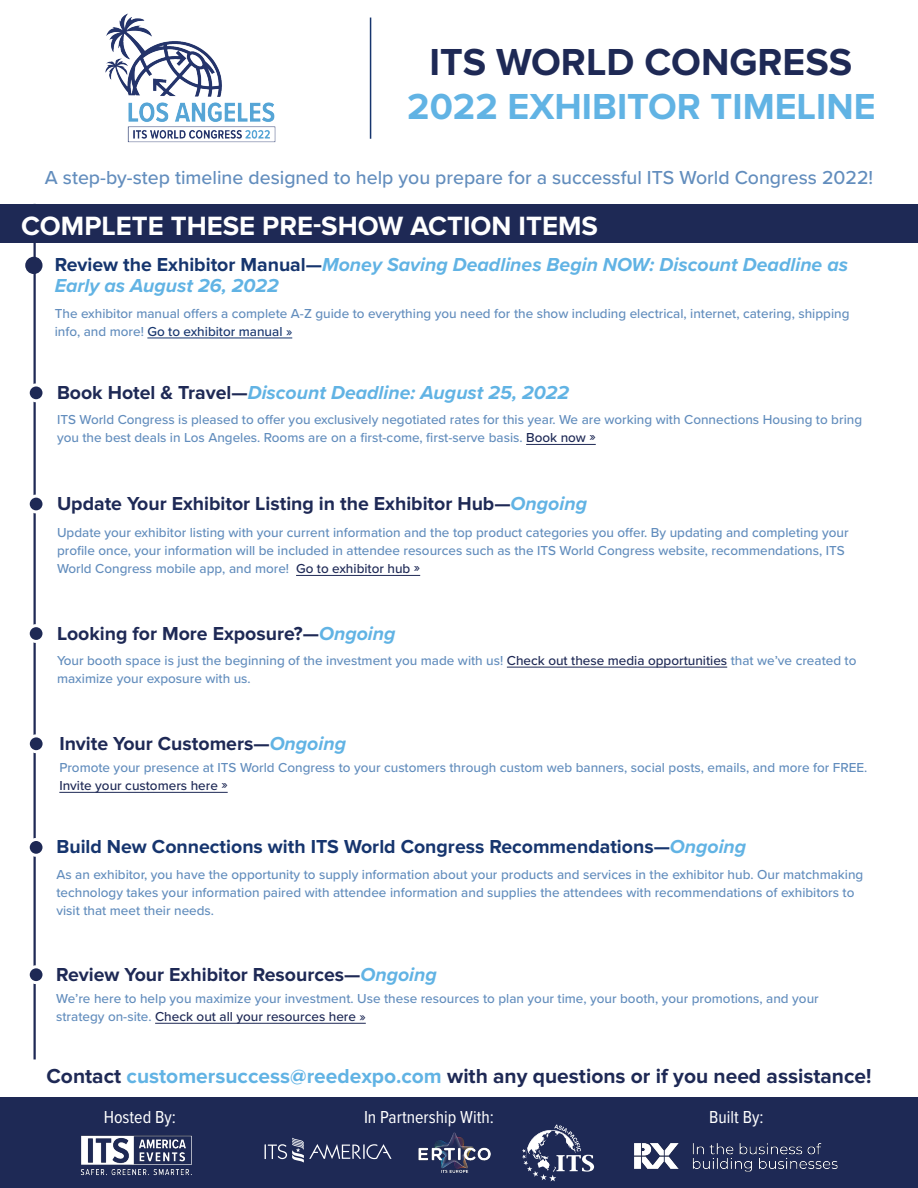
<style>
.page{position:relative;width:918px;height:1188px;background:#fff}
.page>*{position:absolute;margin:0;border:0;box-sizing:border-box;transform-origin:0 0}
.t1{font:700 39px "Proxima Nova";color:#1e2955}
.t2{font:700 37.5px "Proxima Nova";color:#61b3e4}
.t3{font:700 27.45px "Proxima Nova";color:#fff}
.t4{font:700 21px "Proxima Nova";color:#1e2955}
.t5{font:700 19.5px "Proxima Nova";color:#1e2955}
.t6{font:italic 700 19.5px/21px "Proxima Nova";color:#61b3e4}
.t7{font:500 19.5px "Proxima Nova";color:#628dbd}
.t8{font:700 19.5px "Proxima Nova";color:#16356e}
.t9{font:18px "Proxima Nova Cond";color:#fff}
.t10{font:500 13.5px/18px "Proxima Nova";color:#628dbd}
.s1{font-style:normal;color:#16356e}
.s2{color:#16356e}
.s3{font-style:normal;color:#1e2955}
.s4{color:#1e2955}
.s5{font-style:italic;color:#61b3e4}
.s6{color:#61b3e4}
</style>
<div class="page">
<hr style="left:370px;top:18px;width:1px;height:121px;background:#16356e">
<img style="left:105px;top:13px;width:171px;height:130px">
<div style="left:0;top:204px;width:918px;height:39px;background:#1e2955"></div>
<hr style="left:34px;top:204px;width:2px;height:855px;background:#1e2955">
<hr style="left:526px;top:444px;width:70px;height:1px;background:#1e2955">
<svg style="left:28px;top:385px;width:16px;height:16px"></svg>
<div style="left:27px;top:383px;width:19px;height:19px;border:3px solid #fff;border-radius:50%"></div>
<div style="left:28px;top:967px;width:16px;height:16px;background:#1e2955;border-radius:50%"></div>
<div style="left:27px;top:965px;width:19px;height:19px;border:3px solid #fff;border-radius:50%"></div>
<hr style="left:155px;top:1023px;width:211px;height:1px;background:#1e2955">
<hr style="left:296px;top:575px;width:124px;height:1px;background:#1e2955">
<div style="left:28px;top:496px;width:16px;height:16px;background:#1e2955;border-radius:50%"></div>
<div style="left:27px;top:495px;width:19px;height:18px;border:3px solid #fff;border-radius:50%"></div>
<div style="left:28px;top:839px;width:16px;height:16px;background:#1e2955;border-radius:50%"></div>
<div style="left:27px;top:838px;width:19px;height:19px;border:3px solid #fff;border-radius:50%"></div>
<hr style="left:59px;top:792px;width:169px;height:1px;background:#1e2955">
<div style="left:28px;top:736px;width:16px;height:16px;background:#1e2955;border-radius:50%"></div>
<div style="left:27px;top:734px;width:19px;height:19px;border:3px solid #fff;border-radius:50%"></div>
<hr style="left:507px;top:667px;width:220px;height:1px;background:#1e2955">
<div style="left:28px;top:626px;width:16px;height:15px;background:#1e2955;border-radius:50%"></div>
<div style="left:27px;top:624px;width:19px;height:19px;border:3px solid #fff;border-radius:50%"></div>
<hr style="left:147px;top:338px;width:145px;height:1px;background:#16356e">
<div style="left:26px;top:257px;width:16px;height:16px;background:#1e2955;border-radius:50%"></div>
<div style="left:25px;top:257px;width:18px;height:17px;border:2px solid #1e2955;border-radius:50%"></div>
<div style="left:0;top:1097px;width:918px;height:91px;background:#1e2955"></div>
<img style="left:80px;top:1135px;width:112px;height:41px">
<svg style="left:265px;top:1138px;width:127px;height:25px"></svg>
<img style="left:418px;top:1132px;width:73px;height:41px">
<svg style="left:522px;top:1125px;width:72px;height:56px"></svg>
<img style="left:635px;top:1143px;width:203px;height:29px">
<h1 class="t1" style="left:430px;top:39px;width:424px">ITS WORLD CONGRESS</h1>
<h2 class="t2" style="left:407px;top:85px;width:470px">2022 EXHIBITOR TIMELINE</h2>
<p class="t7" style="left:45px;top:163px;width:830px">A step-by-step timeline designed to help you prepare for a successful ITS World Congress 2022!</p>
<p class="t3" style="left:21px;top:210px;width:578px">COMPLETE THESE PRE-SHOW ACTION ITEMS</p>
<p class="t6" style="left:55px;top:254px;width:795px"><span class="s1">Review the Exhibitor Manual—</span>Money Saving Deadlines Begin NOW: Discount Deadline as<br>Early as August 26, 2022</p>
<p class="t10" style="left:55px;top:304px;width:796px">The exhibitor manual offers a complete A-Z guide to everything you need for the show including electrical, internet, catering, shipping info, and more! <span class="s2">Go to exhibitor manual »</span></p>
<p class="t6" style="left:57px;top:381px;width:514px"><span class="s3">Book Hotel &amp; Travel—</span>Discount Deadline: August 25, 2022</p>
<p class="t10" style="left:57px;top:410px;width:807px">ITS World Congress is pleased to offer you exclusively negotiated rates for this year. We are working with Connections Housing to bring you the best deals in Los Angeles. Rooms are on a first-come, first-serve basis. <span class="s4">Book now »</span></p>
<p class="t5" style="left:57px;top:492px;width:532px">Update Your Exhibitor Listing in the Exhibitor Hub—<span class="s5">Ongoing</span></p>
<p class="t10" style="left:57px;top:523px;width:793px">Update your exhibitor listing with your current information and the top product categories you offer. By updating and completing your profile once, your information will be included in attendee resources such as the ITS World Congress website, recommendations, ITS<br>World Congress mobile app, and more! <span class="s4">Go to exhibitor hub »</span></p>
<p class="t5" style="left:57px;top:622px;width:340px">Looking for More Exposure?—<span class="s5">Ongoing</span></p>
<p class="t10" style="left:57px;top:651px;width:801px">Your booth space is just the beginning of the investment you made with us! <span class="s4">Check out these media opportunities</span> that we’ve created to maximize your exposure with us.</p>
<p class="t5" style="left:59px;top:732px;width:288px">Invite Your Customers—<span class="s5">Ongoing</span></p>
<p class="t10" style="left:59px;top:758px;width:810px">Promote your presence at ITS World Congress to your customers through custom web banners, social posts, emails, and more for FREE.<br><span class="s4">Invite your customers here »</span></p>
<p class="t8" style="left:56px;top:836px;width:691px">Build New Connections with ITS World Congress Recommendations—<span class="s5">Ongoing</span></p>
<p class="t10" style="left:56px;top:865px;width:808px">As an exhibitor, you have the opportunity to supply information about your products and services in the exhibitor hub. Our matchmaking technology takes your information paired with attendee information and supplies the attendees with recommendations of exhibitors to visit that meet their needs.</p>
<p class="t5" style="left:56px;top:963px;width:382px">Review Your Exhibitor Resources—<span class="s5">Ongoing</span></p>
<p class="t10" style="left:56px;top:989px;width:764px">We’re here to help you maximize your investment. Use these resources to plan your time, your booth, your promotions, and your strategy on-site. <span class="s4">Check out all your resources here »</span></p>
<p class="t4" style="left:47px;top:1064px;width:826px">Contact <span class="s6">customersuccess@reedexpo.com</span> with any questions or if you need assistance!</p>
<p class="t9" style="left:104px;top:1103px;width:74px">Hosted By:</p>
<p class="t9" style="left:364px;top:1103px;width:131px">In Partnership With:</p>
<p class="t9" style="left:709px;top:1103px;width:56px">Built By:</p>
</div>
